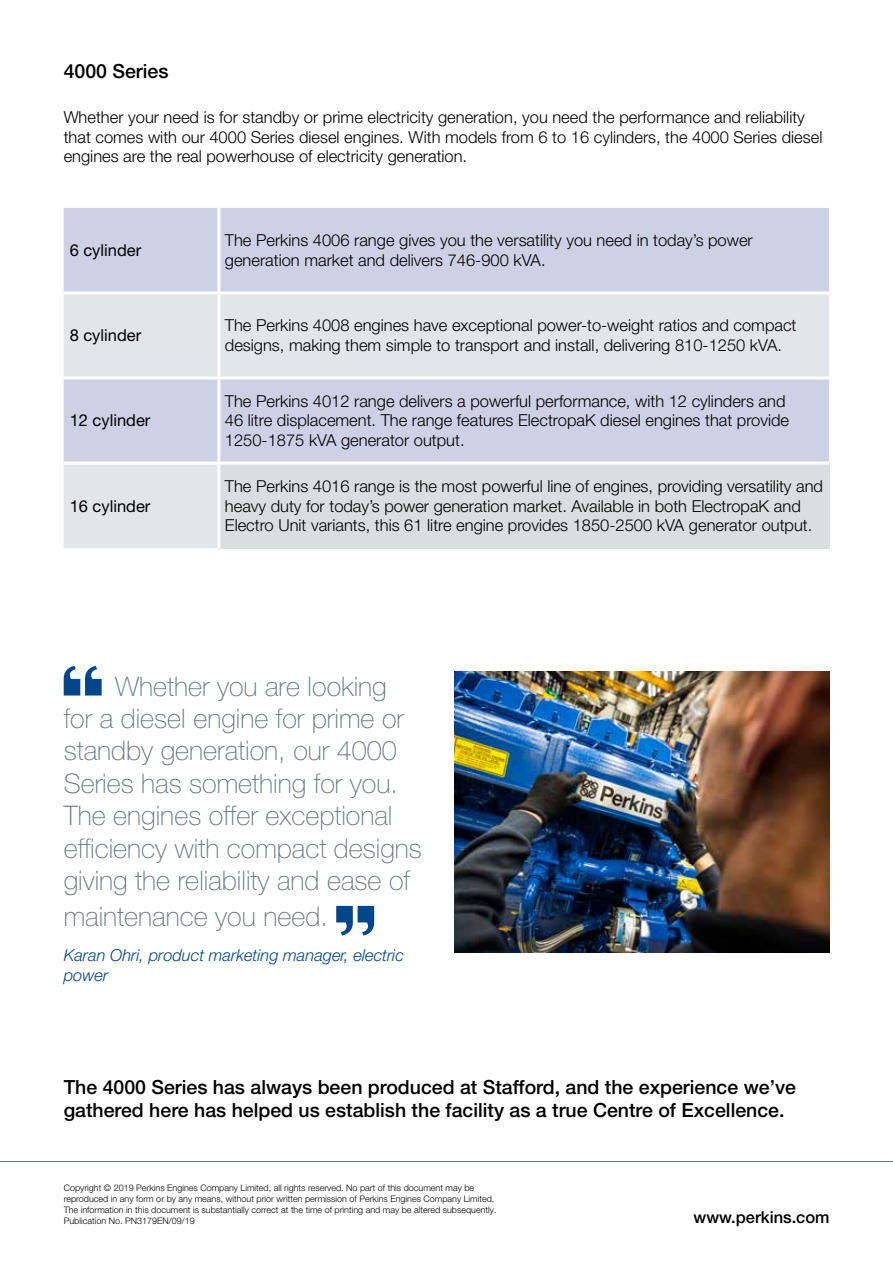
<style>
.page{position:relative;width:893px;height:1263px;background:#fff}
.page>*{position:absolute;margin:0;border:0;box-sizing:border-box;transform-origin:0 0}
.t1{font:100 27px/32.4px "Helvetica Neue LT Pro";color:#68737a}
.t2{font:500 19.5px/23.4px "Helvetica Neue LT Pro";color:#000}
.t3{font:300 16.5px/19.8px "Helvetica Neue LT Pro";color:#000}
.t4{font:italic 300 16.5px/19.8px "Helvetica Neue LT Pro";color:#00468b}
.t5{font:16.5px "Helvetica Neue LT Pro";color:#000}
.t6{font:500 16.5px "Helvetica Neue LT Pro";color:#000}
.t7{font:300 9px/10.8px "Helvetica Neue LT Pro";color:#000}
</style>
<div class="page">
<hr style="left:0;top:1161px;width:893px;height:1px;background:#68737a">
<img style="left:455px;top:671px;width:374px;height:282px">
<svg style="left:64px;top:666px;width:38px;height:29px"></svg>
<svg style="left:336px;top:906px;width:38px;height:29px"></svg>
<div style="left:64px;top:208px;width:765px;height:83px;background:#cdd1e5"></div>
<svg style="left:64px;top:294px;width:765px;height:254px;fill:#e1e6e8"></svg>
<div style="left:219px;top:463px;width:610px;height:85px;background:#dcddde"></div>
<hr style="left:64px;top:376px;width:155px;height:3px;background:#fff">
<hr style="left:64px;top:462px;width:155px;height:3px;background:#fff">
<hr style="left:219px;top:376px;width:610px;height:3px;background:#fff">
<hr style="left:219px;top:462px;width:610px;height:3px;background:#fff">
<hr style="left:217px;top:208px;width:3px;height:83px;background:#fff">
<hr style="left:217px;top:294px;width:3px;height:82px;background:#fff">
<hr style="left:217px;top:379px;width:3px;height:83px;background:#fff">
<hr style="left:217px;top:465px;width:3px;height:83px;background:#fff">
<p class="t2" style="left:64px;top:59px;width:106px">4000 Series</p>
<p class="t3" style="left:64px;top:107px;width:760px">Whether your need is for standby or prime electricity generation, you need the performance and reliability that comes with our 4000 Series diesel engines. With models from 6 to 16 cylinders, the 4000 Series diesel engines are the real powerhouse of electricity generation.</p>
<p class="t5" style="left:70px;top:240px;width:73px">6 cylinder</p>
<p class="t3" style="left:225px;top:230px;width:529px">The Perkins 4006 range gives you the versatility you need in today’s power generation market and delivers 746-900 kVA.</p>
<p class="t5" style="left:70px;top:325px;width:73px">8 cylinder</p>
<p class="t3" style="left:225px;top:315px;width:573px">The Perkins 4008 engines have exceptional power-to-weight ratios and compact designs, making them simple to transport and install, delivering 810-1250 kVA.</p>
<p class="t5" style="left:70px;top:410px;width:82px">12 cylinder</p>
<p class="t5" style="left:70px;top:495px;width:82px">16 cylinder</p>
<p class="t3" style="left:225px;top:390px;width:566px">The Perkins 4012 range delivers a powerful performance, with 12 cylinders and<br>46 litre displacement. The range features ElectropaK diesel engines that provide<br>1250-1875 kVA generator output.</p>
<p class="t3" style="left:225px;top:476px;width:600px">The Perkins 4016 range is the most powerful line of engines, providing versatility and heavy duty for today’s power generation market. Available in both ElectropaK and<br>Electro Unit variants, this 61 litre engine provides 1850-2500 kVA generator output.</p>
<h1 class="t1" style="left:64px;top:669px;width:360px;text-indent:51px">Whether you are looking for a diesel engine for prime or standby generation, our 4000<br>Series has something for you.<br>The engines offer exceptional efficiency with compact designs giving the reliability and ease of</h1>
<h1 class="t1" style="left:64px;top:900px;width:266px">maintenance you need.</h1>
<p class="t4" style="left:64px;top:945px;width:342px">Karan Ohri, product marketing manager, electric power</p>
<p class="t2" style="left:64px;top:1075px;width:734px">The 4000 Series has always been produced at Stafford, and the experience we’ve gathered here has helped us establish the facility as a true Centre of Excellence.</p>
<p class="t7" style="left:64px;top:1182px;width:434px">Copyright © 2019 Perkins Engines Company Limited, all rights reserved. No part of this document may be reproduced in any form or by any means, without prior written permission of Perkins Engines Company Limited.<br>The information in this document is substantially correct at the time of printing and may be altered subsequently.<br>Publication No. PN3179EN/09/19</p>
<p class="t6" style="left:694px;top:1207px;width:138px">www.perkins.com</p>
</div>
